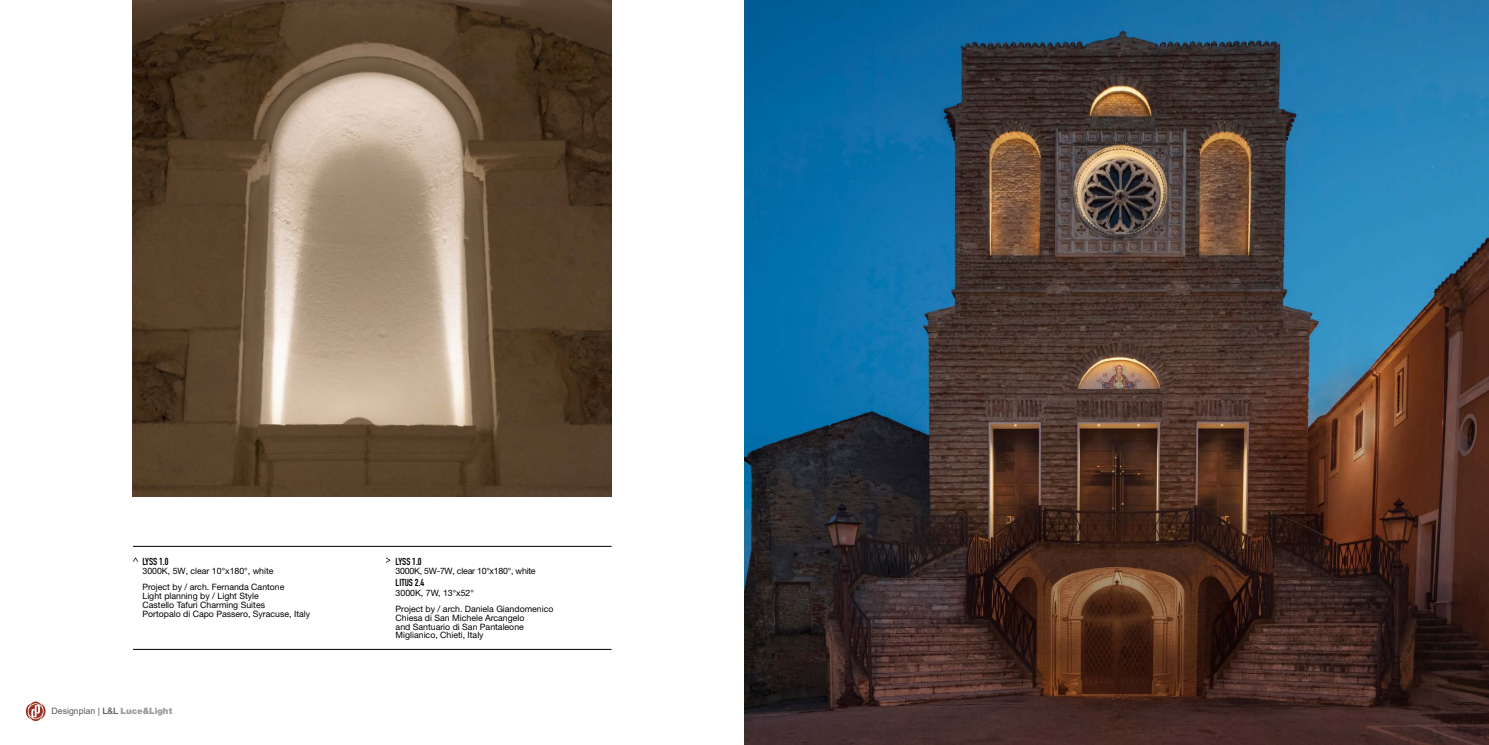
<style>
.page{position:relative;width:1489px;height:745px;background:#fff}
.page>*{position:absolute;margin:0;border:0;box-sizing:border-box;transform-origin:0 0}
.t1{font:10px "DIN Engschrift";color:#000}
.t2{font:8.75px/8.8px "Helvetica Neue";color:#000}
.t3{font:8.75px "Helvetica Neue";letter-spacing:-.025em;color:#000}
.t4{font:8.75px "Arial";color:#575756}
.s1{font-family:"Helvetica Neue";font-weight:500}
.s2{font-family:"Helvetica Neue";font-weight:900;color:#9d9d9c}
</style>
<div class="page">
<img style="left:744px;top:0;width:744px;height:744px">
<img style="left:133px;top:0;width:478px;height:496px">
<hr style="left:133px;top:648px;width:478px;height:1px;background:#000">
<hr style="left:133px;top:546px;width:478px;height:1px;background:#000">
<svg style="left:386px;top:557px;width:4px;height:5px"></svg>
<svg style="left:26px;top:701px;width:19px;height:19px"></svg>
<p class="t1" style="left:142px;top:555px;width:27px">LYSS 1.0</p>
<p class="t2" style="left:142px;top:563px;width:143px;line-height:15.8px">3000K, 5W, clear 10°x180°, white<br>Project by / arch. Fernanda Cantone</p>
<p class="t2" style="left:142px;top:591px;width:169px">Light planning by / Light Style<br>Castello Tafuri Charming Suites<br>Portopalo di Capo Passero, Syracuse, Italy</p>
<p class="t4" style="left:52px;top:704px;width:122px">Designplan | <span class="s1">L&amp;L</span> <span class="s2">Luce&amp;Light</span></p>
<p class="t1" style="left:395px;top:555px;width:27px">LYSS 1.0</p>
<p class="t3" style="left:395px;top:565px;width:141px">3000K, 5W-7W, clear 10°x180°, white</p>
<p class="t1" style="left:395px;top:576px;width:30px">LITUS 2.4</p>
<p class="t2" style="left:395px;top:584px;width:159px;line-height:15.8px">3000K, 7W, 13°x52°<br>Project by / arch. Daniela Giandomenico</p>
<p class="t2" style="left:395px;top:612px;width:130px;text-align:justify">Chiesa di San Michele Arcangelo and Santuario di San Pantaleone Miglianico, Chieti, Italy</p>
</div>
